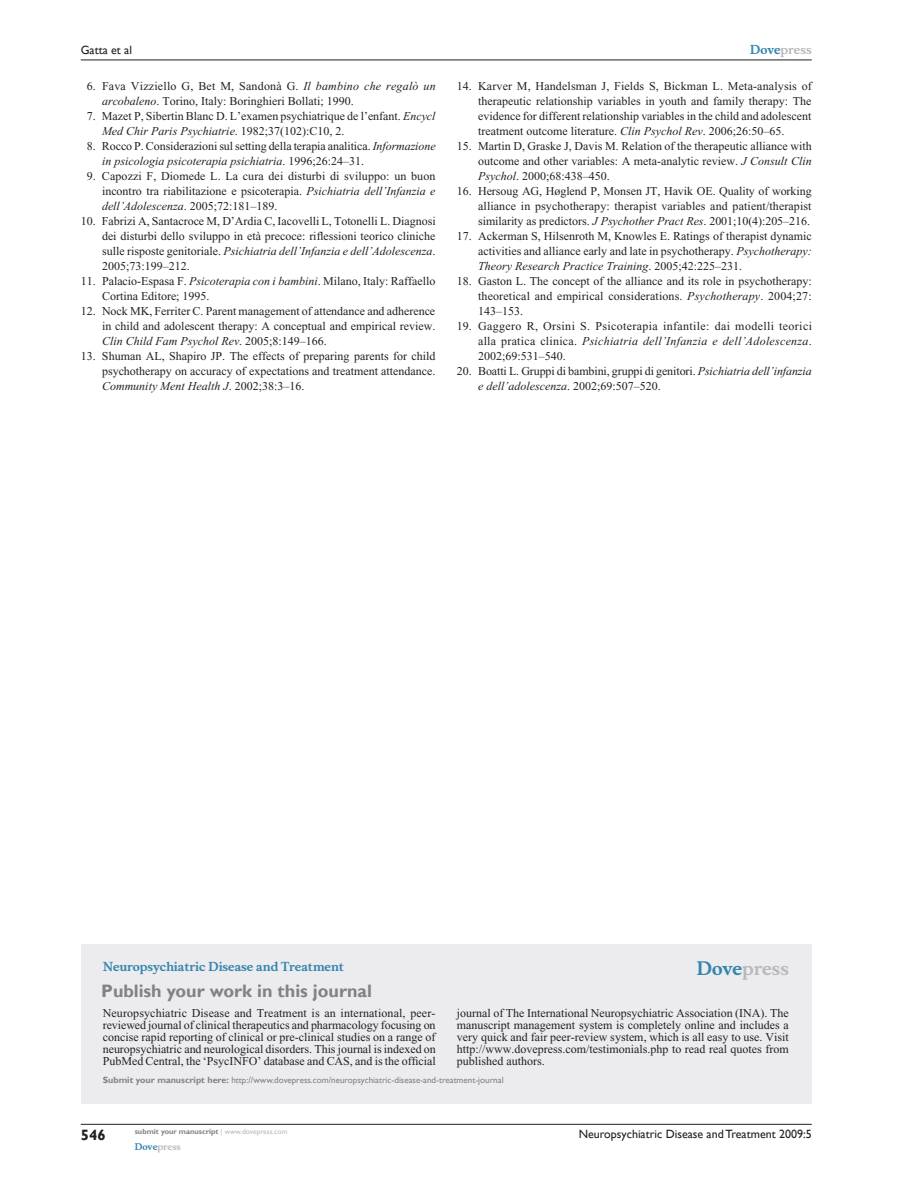
<style>
.page{position:relative;width:918px;height:1188px;background:#fff}
.page>*{position:absolute;margin:0;border:0;box-sizing:border-box;transform-origin:0 0}
.t1{font:700 18px "Gill Sans";color:#808285}
.t2{font:700 18px "Musee";color:#b8b9bc}
.t3{font:700 15px "Gill Sans";color:#231f20}
.t4{font:12px/15px "Times New Roman";color:#231f20;text-align:justify}
.t5{font:12px "Gill Sans";color:#231f20}
.t6{font:700 12px "Musee";color:#3485ae}
.t7{font:700 12px "Musee";color:#b8b9bc}
.t8{font:9px "Gill Sans";color:#808285}
.t9{font:700 9px "Musee";color:#b8b9bc}
.t10{font:700 7.5px "Gill Sans";color:#808285}
.s1{color:#3485ae}
.s2{font-style:italic}
.s3{font-weight:700}
.s4{font-weight:400;color:#b8b9bc}
</style>
<div class="page">
<div style="left:81px;top:944px;width:731px;height:159px;background:#ececee"></div>
<hr style="left:81px;top:1124px;width:731px;height:1px;background:#231f20">
<hr style="left:81px;top:60px;width:731px;height:1px;background:#231f20">
<p class="t5" style="left:81px;top:43px;width:53px">Gatta et al</p>
<p class="t7" style="left:750px;top:43px;width:63px"><span class="s1">Dove</span>press</p>
<p class="t4" style="left:102px;top:79px;width:335px;text-indent:-15px">6. Fava Vizziello G, Bet M, Sandonà G. <span class="s2">Il bambino che regalò un arcobaleno</span>. Torino, Italy: Boringhieri Bollati; 1990.</p>
<p class="t4" style="left:102px;top:109px;width:335px;text-indent:-15px">7. Mazet P, Sibertin Blanc D. L’examen psychiatrique de l’enfant. <span class="s2">Encycl<br>Med Chir Paris Psychiatrie</span>. 1982;37(102):C10, 2.</p>
<p class="t4" style="left:102px;top:139px;width:335px;text-indent:-15px">8. Rocco P. Considerazioni sul setting della terapia analitica. <span class="s2">Informazione in psicologia psicoterapia psichiatria</span>. 1996;26:24–31.</p>
<p class="t4" style="left:102px;top:169px;width:335px;text-indent:-15px">9. Capozzi F, Diomede L. La cura dei disturbi di sviluppo: un buon incontro tra riabilitazione e psicoterapia. <span class="s2">Psichiatria dell’Infanzia e dell’Adolescenza</span>. 2005;72:181–189.</p>
<p class="t4" style="left:102px;top:214px;width:335px;text-indent:-21px">10. Fabrizi A, Santacroce M, D’Ardia C, Iacovelli L, Totonelli L. Diagnosi dei disturbi dello sviluppo in età precoce: riflessioni teorico cliniche sulle risposte genitoriale. <span class="s2">Psichiatria dell’Infanzia e dell’Adolescenza</span>.<br>2005;73:199–212.</p>
<p class="t4" style="left:102px;top:274px;width:335px;text-indent:-21px">11. Palacio-Espasa F. <span class="s2">Psicoterapia con i bambini</span>. Milano, Italy: Raffaello<br>Cortina Editore; 1995.</p>
<p class="t4" style="left:102px;top:304px;width:335px;text-indent:-21px">12. Nock MK, Ferriter C. Parent management of attendance and adherence in child and adolescent therapy: A conceptual and empirical review.<br><span class="s2">Clin Child Fam Psychol Rev</span>. 2005;8:149–166.</p>
<p class="t4" style="left:102px;top:349px;width:335px;text-indent:-21px">13. Shuman AL, Shapiro JP. The effects of preparing parents for child psychotherapy on accuracy of expectations and treatment attendance.<br><span class="s2">Community Ment Health J</span>. 2002;38:3–16.</p>
<p class="t4" style="left:478px;top:79px;width:335px;text-indent:-21px">14. Karver M, Handelsman J, Fields S, Bickman L. Meta-analysis of therapeutic relationship variables in youth and family therapy: The evidence for different relationship variables in the child and adolescent treatment outcome literature. <span class="s2">Clin Psychol Rev</span>. 2006;26:50–65.</p>
<p class="t4" style="left:478px;top:139px;width:335px;text-indent:-21px">15. Martin D, Graske J, Davis M. Relation of the therapeutic alliance with outcome and other variables: A meta-analytic review. <span class="s2">J Consult Clin Psychol</span>. 2000;68:438–450.</p>
<p class="t4" style="left:478px;top:184px;width:335px;text-indent:-21px">16. Hersoug AG, Høglend P, Monsen JT, Havik OE. Quality of working alliance in psychotherapy: therapist variables and patient/therapist similarity as predictors. <span class="s2">J Psychother Pract Res</span>. 2001;10(4):205–216.</p>
<p class="t4" style="left:478px;top:229px;width:335px;text-indent:-21px">17. Ackerman S, Hilsenroth M, Knowles E. Ratings of therapist dynamic activities and alliance early and late in psychotherapy. <span class="s2">Psychotherapy:<br>Theory Research Practice Training</span>. 2005;42:225–231.</p>
<p class="t4" style="left:478px;top:274px;width:335px;text-indent:-21px">18. Gaston L. The concept of the alliance and its role in psychotherapy: theoretical and empirical considerations. <span class="s2">Psychotherapy</span>. 2004;27:<br>143–153.</p>
<p class="t4" style="left:478px;top:319px;width:335px;text-indent:-21px">19. Gaggero R, Orsini S. Psicoterapia infantile: dai modelli teorici alla pratica clinica. <span class="s2">Psichiatria dell’Infanzia e dell’Adolescenza</span>.<br>2002;69:531–540.</p>
<p class="t4" style="left:478px;top:364px;width:335px;text-indent:-21px">20. Boatti L. Gruppi di bambini, gruppi di genitori. <span class="s2">Psichiatria dell’infanzia e dell’adolescenza</span>. 2002;69:507–520.</p>
<p class="t6" style="left:103px;top:959px;width:243px">Neuropsychiatric Disease and Treatment</p>
<h1 class="t1" style="left:101px;top:980px;width:272px">Publish your work in this journal</h1>
<h1 class="t2" style="left:697px;top:958px;width:94px"><span class="s1">Dove</span>press</h1>
<p class="t4" style="left:103px;top:1007px;width:335px;line-height:12px">Neuropsychiatric Disease and Treatment is an international, peer&shy;reviewed journal of clinical therapeutics and pharmacology focusing on concise rapid reporting of clinical or pre-clinical studies on a range of neuropsychiatric and neurological disorders. This journal is indexed on PubMed Central, the ‘PsycINFO’ database and CAS, and is the official</p>
<p class="t4" style="left:457px;top:1007px;width:333px;line-height:12px">journal of The International Neuropsychiatric Association (INA). The manuscript management system is completely online and includes a very quick and fair peer-review system, which is all easy to use. Visit http://www.dovepress.com/testimonials.php to read real quotes from published authors.</p>
<p class="t8" style="left:103px;top:1075px;width:402px"><span class="s3">Submit your manuscript here:</span> http://www.dovepress.com/neuropsychiatric-disease-and-treatment-journal</p>
<p class="t3" style="left:81px;top:1126px;width:26px">546</p>
<p class="t10" style="left:135px;top:1127px;width:154px">submit your manuscript <span class="s4">| www.dovepress.com</span></p>
<p class="t9" style="left:135px;top:1141px;width:48px"><span class="s1">Dove</span>press</p>
<p class="t5" style="left:579px;top:1127px;width:235px">Neuropsychiatric Disease and Treatment 2009:5</p>
</div>
